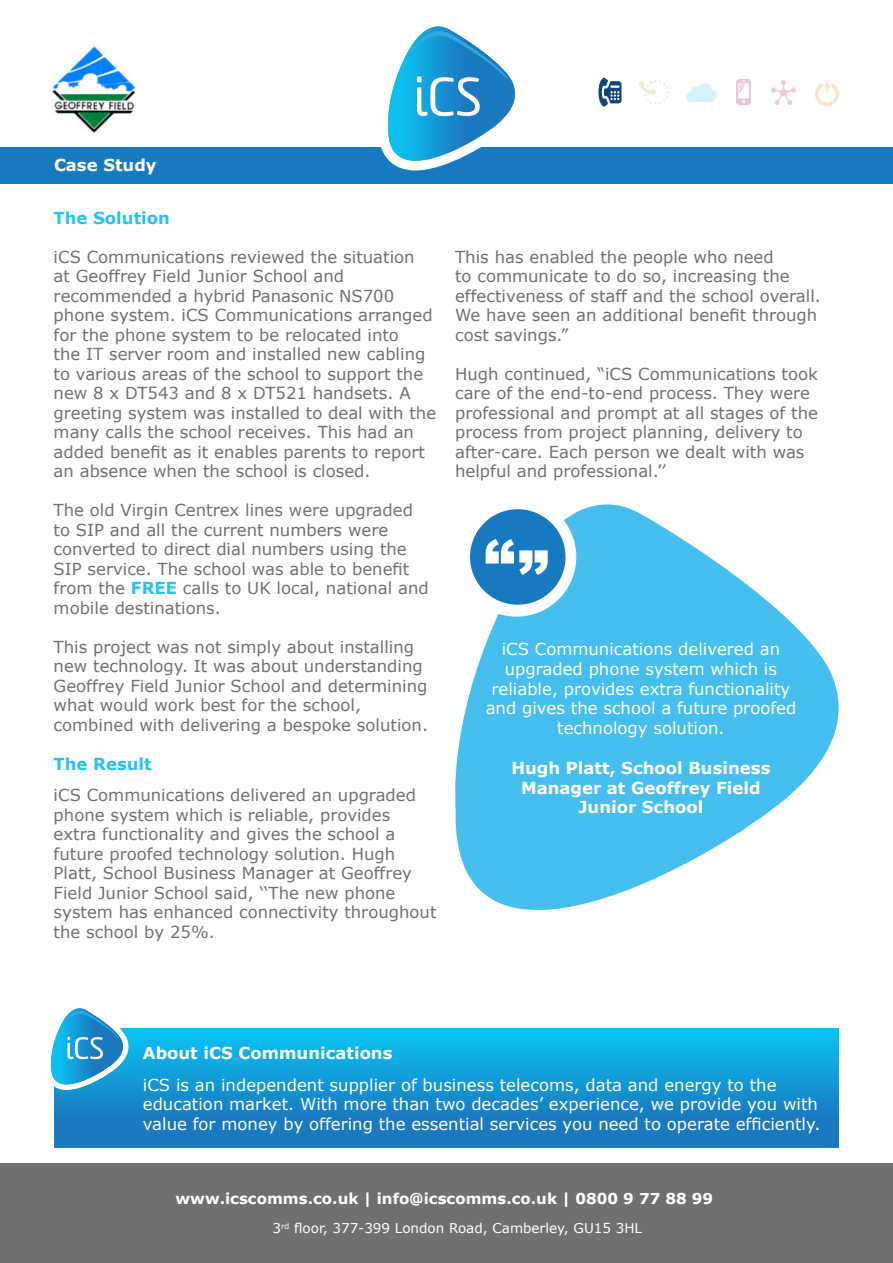
<style>
.page{position:relative;width:893px;height:1263px;background:#fff}
.page>*{position:absolute;margin:0;border:0;box-sizing:border-box;transform-origin:0 0}
.t1{font:16.5px/19.5px "Verdana";color:#6f706e}
.t2{font:16.5px/19.8px "Verdana";color:#fff}
.t3{font:700 16.5px/19.8px "Verdana";color:#fff;text-align:center}
.t4{font:700 16.5px "Verdana";color:#27c1f2}
.t5{font:700 15px "Verdana";color:#fff}
.t6{font:13.5px "Verdana";color:#fff}
.s1{font-weight:700;color:#28c1f1}
</style>
<div class="page">
<div style="left:0;top:147px;width:893px;height:37px;background:#177ac0"></div>
<div style="left:0;top:1163px;width:893px;height:100px;background:#70706f"></div>
<svg style="left:598px;top:77px;width:24px;height:30px"></svg>
<img style="left:640px;top:80px;width:29px;height:24px">
<img style="left:687px;top:83px;width:29px;height:18px">
<img style="left:736px;top:80px;width:15px;height:25px">
<img style="left:771px;top:80px;width:24px;height:24px">
<img style="left:816px;top:79px;width:23px;height:26px">
<svg style="left:381px;top:26px;width:134px;height:145px"></svg>
<div style="left:54px;top:1028px;width:785px;height:119px;background:linear-gradient(to bottom,#0bc1f2,#1d6bb5)"></div>
<svg style="left:51px;top:1008px;width:81px;height:95px"></svg>
<img style="left:52px;top:42px;width:83px;height:91px">
<svg style="left:455px;top:504px;width:384px;height:406px;fill:#47bfee"></svg>
<div style="left:457px;top:497px;width:119px;height:120px;background:#fff;border-radius:50%"></div>
<div style="left:470px;top:509px;width:95px;height:96px;background:#177ac0;border-radius:50%"></div>
<svg style="left:486px;top:539px;width:62px;height:36px"></svg>
<p class="t3" style="left:54px;top:157px;width:104px">Case Study</p>
<p class="t4" style="left:54px;top:211px;width:118px">The Solution</p>
<p class="t1" style="left:54px;top:248px;width:384px">iCS Communications reviewed the situation<br>at Geoffrey Field Junior School and recommended a hybrid Panasonic NS700 phone system. iCS Communications arranged for the phone system to be relocated into<br>the IT server room and installed new cabling to various areas of the school to support the new 8 x DT543 and 8 x DT521 handsets. A greeting system was installed to deal with the many calls the school receives. This had an added benefit as it enables parents to report an absence when the school is closed.</p>
<p class="t1" style="left:54px;top:502px;width:377px">The old Virgin Centrex lines were upgraded to SIP and all the current numbers were converted to direct dial numbers using the SIP service. The school was able to benefit from the <span class="s1">FREE</span> calls to UK local, national and mobile destinations.</p>
<p class="t1" style="left:54px;top:638px;width:376px">This project was not simply about installing new technology. It was about understanding Geoffrey Field Junior School and determining what would work best for the school, combined with delivering a bespoke solution.</p>
<p class="t4" style="left:54px;top:757px;width:100px">The Result</p>
<p class="t1" style="left:54px;top:787px;width:384px">iCS Communications delivered an upgraded phone system which is reliable, provides extra functionality and gives the school a future proofed technology solution. Hugh Platt, School Business Manager at Geoffrey Field Junior School said, ‘‘The new phone system has enhanced connectivity throughout the school by 25%.</p>
<p class="t1" style="left:455px;top:249px;width:367px">This has enabled the people who need<br>to communicate to do so, increasing the effectiveness of staff and the school overall.<br>We have seen an additional benefit through cost savings.”</p>
<p class="t1" style="left:455px;top:366px;width:364px">Hugh continued, “iCS Communications took care of the end-to-end process. They were professional and prompt at all stages of the process from project planning, delivery to after-care. Each person we dealt with was helpful and professional.’’</p>
<p class="t2" style="left:486px;top:640px;width:312px;text-align:center">iCS Communications delivered an upgraded phone system which is reliable, provides extra functionality and gives the school a future proofed technology solution.</p>
<p class="t3" style="left:511px;top:759px;width:261px">Hugh Platt, School Business<br>Manager at Geoffrey Field<br>Junior School</p>
<p class="t3" style="left:143px;top:1045px;width:251px">About iCS Communications</p>
<p class="t2" style="left:143px;top:1076px;width:679px">iCS is an independent supplier of business telecoms, data and energy to the education market. With more than two decades’ experience, we provide you with value for money by offering the essential services you need to operate efficiently.</p>
<p class="t5" style="left:176px;top:1193px;width:539px">www.icscomms.co.uk | info@icscomms.co.uk | 0800 9 77 88 99</p>
<p class="t6" style="left:273px;top:1223px;width:371px">3<sup>rd</sup> floor, 377-399 London Road, Camberley, GU15 3HL</p>
</div>
